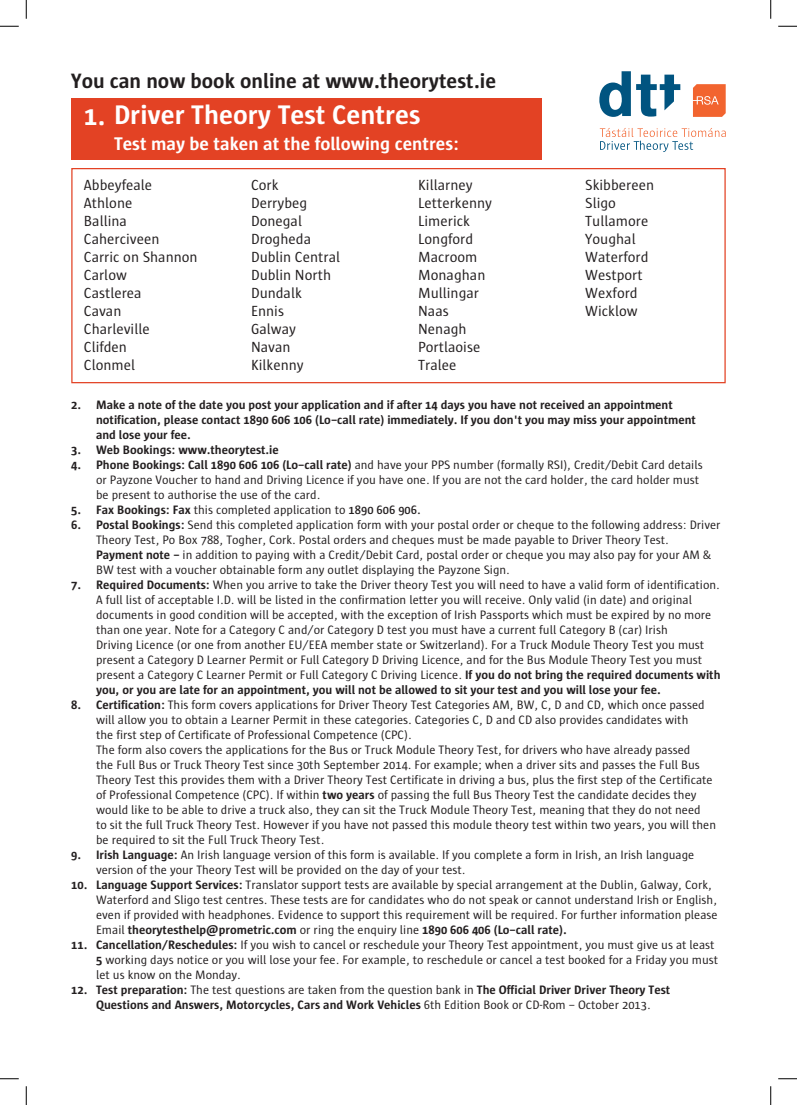
<style>
.page{position:relative;width:797px;height:1105px;background:#fff}
.page>*{position:absolute;margin:0;border:0;box-sizing:border-box;transform-origin:0 0}
.t1{font:700 27.5px "Sun";color:#fff}
.t2{font:700 21.25px "Sun";color:#231f20}
.t3{font:700 18.75px "Sun";color:#fff}
.t4{font:15px "Sun";color:#231f20}
.t5{font:12.5px/15px "Sun";color:#231f20}
.t6{font:700 12.5px/15px "Sun";color:#231f20;text-align:center}
.s1{font-weight:700}
.s2{font-weight:600}
.s3{font-weight:400}
</style>
<div class="page">
<div style="left:71px;top:98px;width:471px;height:61px;background:#e34224"></div>
<svg style="left:599px;top:71px;width:81px;height:46px"></svg>
<svg style="left:693px;top:84px;width:32px;height:33px"></svg>
<svg style="left:600px;top:128px;width:125px;height:24px"></svg>
<div style="left:71px;top:168px;width:654px;height:215px;border:1px solid #e34224"></div>
<svg style="left:0;top:25px;width:19px;height:2px"></svg>
<svg style="left:778px;top:25px;width:19px;height:2px"></svg>
<svg style="left:0;top:1078px;width:19px;height:1px"></svg>
<svg style="left:778px;top:1078px;width:19px;height:1px"></svg>
<svg style="left:25px;top:0;width:2px;height:19px"></svg>
<svg style="left:25px;top:1086px;width:2px;height:19px"></svg>
<svg style="left:770px;top:0;width:1px;height:19px"></svg>
<svg style="left:770px;top:1086px;width:1px;height:19px"></svg>
<p class="t2" style="left:71px;top:69px;width:426px">You can now book online at www.theorytest.ie</p>
<p class="t1" style="left:84px;top:100px;width:338px">1. Driver Theory Test Centres</p>
<p class="t3" style="left:114px;top:133px;width:346px">Test may be taken at the following centres:</p>
<p class="t4" style="left:84px;top:177px;width:70px">Abbeyfeale</p>
<p class="t4" style="left:84px;top:195px;width:50px">Athlone</p>
<p class="t4" style="left:84px;top:213px;width:45px">Ballina</p>
<p class="t4" style="left:84px;top:231px;width:77px">Caherciveen</p>
<p class="t4" style="left:84px;top:249px;width:115px">Carric on Shannon</p>
<p class="t4" style="left:84px;top:267px;width:45px">Carlow</p>
<p class="t4" style="left:84px;top:285px;width:59px">Castlerea</p>
<p class="t4" style="left:84px;top:303px;width:39px">Cavan</p>
<p class="t4" style="left:84px;top:321px;width:67px">Charleville</p>
<p class="t4" style="left:84px;top:339px;width:45px">Clifden</p>
<p class="t4" style="left:84px;top:357px;width:53px">Clonmel</p>
<p class="t4" style="left:251px;top:177px;width:29px">Cork</p>
<p class="t4" style="left:251px;top:195px;width:58px">Derrybeg</p>
<p class="t4" style="left:251px;top:213px;width:53px">Donegal</p>
<p class="t4" style="left:251px;top:231px;width:62px">Drogheda</p>
<p class="t4" style="left:251px;top:249px;width:91px">Dublin Central</p>
<p class="t4" style="left:251px;top:267px;width:82px">Dublin North</p>
<p class="t4" style="left:251px;top:285px;width:52px">Dundalk</p>
<p class="t4" style="left:251px;top:303px;width:34px">Ennis</p>
<p class="t4" style="left:251px;top:321px;width:47px">Galway</p>
<p class="t4" style="left:251px;top:339px;width:41px">Navan</p>
<p class="t4" style="left:251px;top:357px;width:54px">Kilkenny</p>
<p class="t4" style="left:418px;top:177px;width:56px">Killarney</p>
<p class="t4" style="left:418px;top:195px;width:76px">Letterkenny</p>
<p class="t4" style="left:418px;top:213px;width:53px">Limerick</p>
<p class="t4" style="left:418px;top:231px;width:57px">Longford</p>
<p class="t4" style="left:418px;top:249px;width:61px">Macroom</p>
<p class="t4" style="left:418px;top:267px;width:69px">Monaghan</p>
<p class="t4" style="left:418px;top:285px;width:62px">Mullingar</p>
<p class="t4" style="left:418px;top:303px;width:32px">Naas</p>
<p class="t4" style="left:418px;top:321px;width:50px">Nenagh</p>
<p class="t4" style="left:418px;top:339px;width:64px">Portlaoise</p>
<p class="t4" style="left:418px;top:357px;width:40px">Tralee</p>
<p class="t4" style="left:585px;top:177px;width:70px">Skibbereen</p>
<p class="t4" style="left:585px;top:195px;width:32px">Sligo</p>
<p class="t4" style="left:585px;top:213px;width:65px">Tullamore</p>
<p class="t4" style="left:585px;top:231px;width:52px">Youghal</p>
<p class="t4" style="left:585px;top:249px;width:65px">Waterford</p>
<p class="t4" style="left:585px;top:267px;width:59px">Westport</p>
<p class="t4" style="left:585px;top:285px;width:54px">Wexford</p>
<p class="t4" style="left:585px;top:303px;width:54px">Wicklow</p>
<p class="t6" style="left:71px;top:397px;width:603px">2. Make a note of the date you post your application and if after 14 days you have not received an appointment</p>
<p class="t6" style="left:96px;top:412px;width:601px">notification, please contact 1890 606 106 (Lo–call rate) immediately. If you don't you may miss your appointment</p>
<p class="t6" style="left:96px;top:427px;width:96px">and lose your fee.</p>
<p class="t6" style="left:71px;top:442px;width:209px">3. Web Bookings: www.theorytest.ie</p>
<p class="t5" style="left:71px;top:458px;width:633px"><span class="s1">4. Phone Bookings: Call 1890 606 106 (Lo–call rate)</span> and have your PPS number (formally RSI), Credit/Debit Card details</p>
<p class="t5" style="left:96px;top:473px;width:604px">or Payzone Voucher to hand and Driving Licence if you have one. If you are not the card holder, the card holder must</p>
<p class="t5" style="left:96px;top:488px;width:226px">be present to authorise the use of the card.</p>
<p class="t5" style="left:71px;top:503px;width:351px"><span class="s1">5. Fax Bookings: Fax</span> this completed application to <span class="s2">1890 606 906.</span></p>
<p class="t5" style="left:96px;top:518px;width:626px;text-indent:-25px"><span class="s1">6. Postal Bookings:</span> Send this completed application form with your postal order or cheque to the following address: Driver<br>Theory Test, Po Box 788, Togher, Cork. Postal orders and cheques must be made payable to Driver Theory Test.</p>
<p class="t5" style="left:96px;top:548px;width:617px"><span class="s1">Payment note –</span> in addition to paying with a Credit/Debit Card, postal order or cheque you may also pay for your AM &amp;<br>BW test with a voucher obtainable form any outlet displaying the Payzone Sign.</p>
<p class="t5" style="left:96px;top:578px;width:626px;text-indent:-25px"><span class="s1">7. Required Documents:</span> When you arrive to take the Driver theory Test you will need to have a valid form of identification.<br>A full list of acceptable I.D. will be listed in the confirmation letter you will receive. Only valid (in date) and original documents in good condition will be accepted, with the exception of Irish Passports which must be expired by no more than one year. Note for a Category C and/or Category D test you must have a current full Category B (car) Irish<br>Driving Licence (or one from another EU/EEA member state or Switzerland). For a Truck Module Theory Test you must present a Category D Learner Permit or Full Category D Driving Licence, and for the Bus Module Theory Test you must present a Category C Learner Permit or Full Category C Driving Licence. <span class="s1">If you do not bring the required documents with you, or you are late for an appointment, you will not be allowed to sit your test and you will lose your fee.</span></p>
<p class="t5" style="left:96px;top:698px;width:610px;text-indent:-25px"><span class="s1">8. Certification:</span> This form covers applications for Driver Theory Test Categories AM, BW, C, D and CD, which once passed will allow you to obtain a Learner Permit in these categories. Categories C, D and CD also provides candidates with</p>
<p class="t5" style="left:96px;top:728px;width:317px">the first step of Certificate of Professional Competence (CPC).</p>
<p class="t5" style="left:96px;top:743px;width:596px">The form also covers the applications for the Bus or Truck Module Theory Test, for drivers who have already passed</p>
<p class="t5" style="left:96px;top:758px;width:605px">the Full Bus or Truck Theory Test since 30th September 2014. For example; when a driver sits and passes the Full Bus</p>
<p class="t5" style="left:96px;top:773px;width:618px">Theory Test this provides them with a Driver Theory Test Certificate in driving a bus, plus the first step of the Certificate</p>
<p class="t5" style="left:96px;top:788px;width:621px">of Professional Competence (CPC). If within <span class="s1">two years</span> of passing the full Bus Theory Test the candidate decides they would like to be able to drive a truck also, they can sit the Truck Module Theory Test, meaning that they do not need<br>to sit the full Truck Theory Test. However if you have not passed this module theory test within two years, you will then be required to sit the Full Truck Theory Test.</p>
<p class="t5" style="left:96px;top:848px;width:600px;text-indent:-25px"><span class="s1">9. Irish Language:</span> An Irish language version of this form is available. If you complete a form in Irish, an Irish language version of the your Theory Test will be provided on the day of your test.</p>
<p class="t5" style="left:71px;top:878px;width:642px"><span class="s1">10. Language Support Services:</span> Translator support tests are available by special arrangement at the Dublin, Galway, Cork,</p>
<p class="t5" style="left:96px;top:893px;width:622px">Waterford and Sligo test centres. These tests are for candidates who do not speak or cannot understand Irish or English,</p>
<p class="t5" style="left:96px;top:908px;width:623px">even if provided with headphones. Evidence to support this requirement will be required. For further information please<br>Email <span class="s1">theorytesthelp@prometric.com</span> or ring the enquiry line <span class="s1">1890 606 406 (Lo–call rate).</span></p>
<p class="t5" style="left:96px;top:938px;width:623px;text-indent:-25px"><span class="s1">11. Cancellation/Reschedules:</span> If you wish to cancel or reschedule your Theory Test appointment, you must give us at least<br><span class="s1">5</span> working days notice or you will lose your fee. For example, to reschedule or cancel a test booked for a Friday you must let us know on the Monday.</p>
<p class="t6" style="left:71px;top:982px;width:600px">12. Test preparation: <span class="s3">The test questions are taken from the question bank in</span> The Official Driver Driver Theory Test<br>Questions and Answers, Motorcycles, Cars and Work Vehicles <span class="s3">6th Edition Book or CD-Rom – October 2013.</span></p>
</div>
